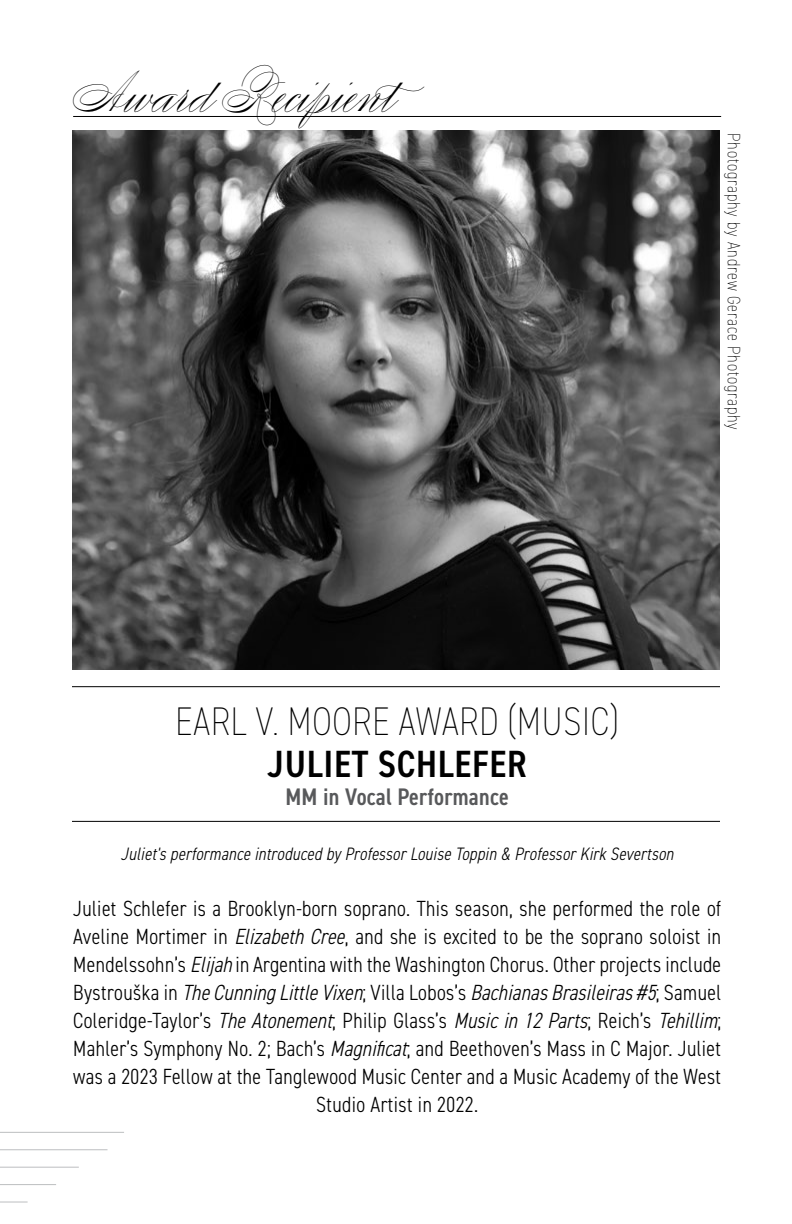
<style>
.page{position:relative;width:792px;height:1224px;background:#fff}
.page>*{position:absolute;margin:0;border:0;box-sizing:border-box;transform-origin:0 0}
.t1{font:48px "Compendium";color:#000}
.t2{font:200 condensed 40px "DIN2014";letter-spacing:.02em;color:#000}
.t3{font:600 condensed 38px "DIN2014";letter-spacing:.02em;color:#000}
.t4{font:600 condensed 24px "DIN2014";letter-spacing:.01em;color:#58595b}
.t5{font:300 condensed 22px/28px "DIN2014";letter-spacing:.02em;color:#000;text-align:center}
.t6{font:italic 300 condensed 18px "DIN2014";color:#000}
.t7{font:200 condensed 18px "DIN2014";letter-spacing:.05em;color:#000}
.s1{font-style:italic}
</style>
<div class="page">
<hr style="left:0;top:1132px;width:124px;height:1px;background:#bcbec0">
<hr style="left:0;top:1149px;width:108px;height:1px;background:#bcbec0">
<hr style="left:0;top:1167px;width:79px;height:1px;background:#bcbec0">
<hr style="left:0;top:1184px;width:56px;height:1px;background:#bcbec0">
<svg style="left:0;top:1202px;width:28px;height:1px"></svg>
<hr style="left:73px;top:116px;width:648px;height:1px;background:#000">
<hr style="left:72px;top:821px;width:648px;height:1px;background:#000">
<hr style="left:72px;top:686px;width:648px;height:1px;background:#000">
<img style="left:72px;top:131px;width:648px;height:539px">
<h1 class="t1" style="left:73px;top:67px;width:359px">Award Recipient</h1>
<p class="t7" style="left:745px;top:133px;width:298px;rotate:90deg">Photography by Andrew Gerace Photography</p>
<h2 class="t2" style="left:176px;top:697px;width:445px">EARL V. MOORE AWARD (MUSIC)</h2>
<h3 class="t3" style="left:267px;top:739px;width:261px">JULIET SCHLEFER</h3>
<p class="t4" style="left:285px;top:781px;width:225px">MM in Vocal Performance</p>
<p class="t6" style="left:121px;top:843px;width:558px">Juliet'sperformance introduced byProfessorLouise Toppin &amp; ProfessorKirk Severtson</p>
<p class="t5" style="left:73px;top:894px;width:651px">Juliet Schlefer is a Brooklyn-born soprano. This season, she performed the role of Aveline Mortimer in <span class="s1">ElizabethCree</span>, and she is excited to be the soprano soloist in Mendelssohn’s <span class="s1">Elijah</span>in Argentina with the Washington Chorus. Other projects include B y s t r o u š k a i n <span class="s1">TheCunningLittleVixen</span>; V i l l a L o b o s ’ s <span class="s1">Bachianas Brasileiras#5</span>; S a m u e l Coleridge-Taylor’s <span class="s1">TheAtonement</span>; Philip Glass’s <span class="s1">Musicin12Parts</span>; Reich’s <span class="s1">Tehillim</span>; Mahler’s Symphony No. 2; Bach’s <span class="s1">Magnificat</span>; and Beethoven’s Mass in C Major. Juliet was a 2023 Fellow at the Tanglewood Music Center and a Music Academy of the West Studio Artist in 2022.</p>
</div>
